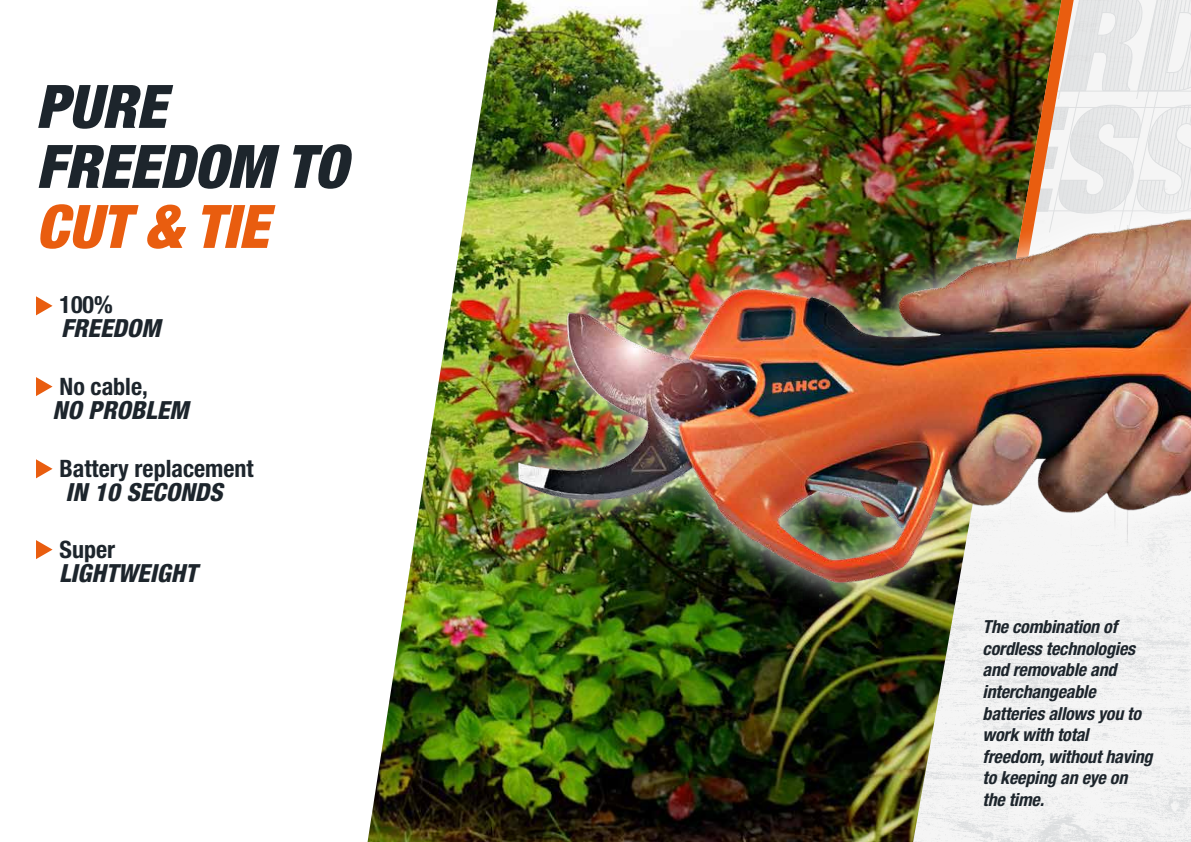
<style>
.page{position:relative;width:1191px;height:842px;background:#fff}
.page>*{position:absolute;margin:0;border:0;box-sizing:border-box;transform-origin:0 0}
.t1{font:italic 900 condensed 60px/60px "Helvetica Neue";color:#1d252c}
.t2{font:italic 900 condensed 60px "Helvetica Neue";color:#e95d0f}
.t3{font:italic 800 condensed 25px "Helvetica Neue";color:#1d252c}
.t4{font:700 condensed 24px "Helvetica Neue";color:#1d252c}
.t5{font:italic 700 condensed 18px/21.6px "Helvetica Neue";letter-spacing:-.01em;color:#1d252c}
.s1{color:#fff}
</style>
<div class="page">
<img style="left:367px;top:0;width:546px;height:842px">
<img style="left:913px;top:610px;width:278px;height:232px">
<img style="left:913px;top:0;width:278px;height:142px">
<img style="left:367px;top:142px;width:824px;height:468px">
<svg style="left:36px;top:296px;width:17px;height:19px"></svg>
<svg style="left:36px;top:377px;width:17px;height:19px"></svg>
<svg style="left:36px;top:459px;width:17px;height:19px"></svg>
<svg style="left:36px;top:540px;width:17px;height:19px"></svg>
<h1 class="t1" style="left:36px;top:76px;width:313px">PURE<br>FREEDOM TO</h1>
<h1 class="t2" style="left:36px;top:190px;width:234px">CUT &amp; TIE</h1>
<h3 class="t4" style="left:40px;top:290px;width:75px"><span class="s1">•</span> 100%</h3>
<h2 class="t3" style="left:61px;top:313px;width:101px">FREEDOM</h2>
<h3 class="t4" style="left:40px;top:372px;width:110px"><span class="s1">•</span> No cable,</h3>
<h2 class="t3" style="left:53px;top:395px;width:138px">NO PROBLEM</h2>
<h3 class="t4" style="left:40px;top:454px;width:216px"><span class="s1">•</span> Battery replacement</h3>
<h2 class="t3" style="left:66px;top:476px;width:159px">IN 10 SECONDS</h2>
<h3 class="t4" style="left:40px;top:535px;width:77px"><span class="s1">•</span> Super</h3>
<h2 class="t3" style="left:59px;top:558px;width:139px">LIGHTWEIGHT</h2>
<p class="t5" style="left:982px;top:616px;width:171px">The combination of cordless technologies and removable and interchangeable batteries allows you to work with total freedom, without having to keeping an eye on the time.</p>
</div>
